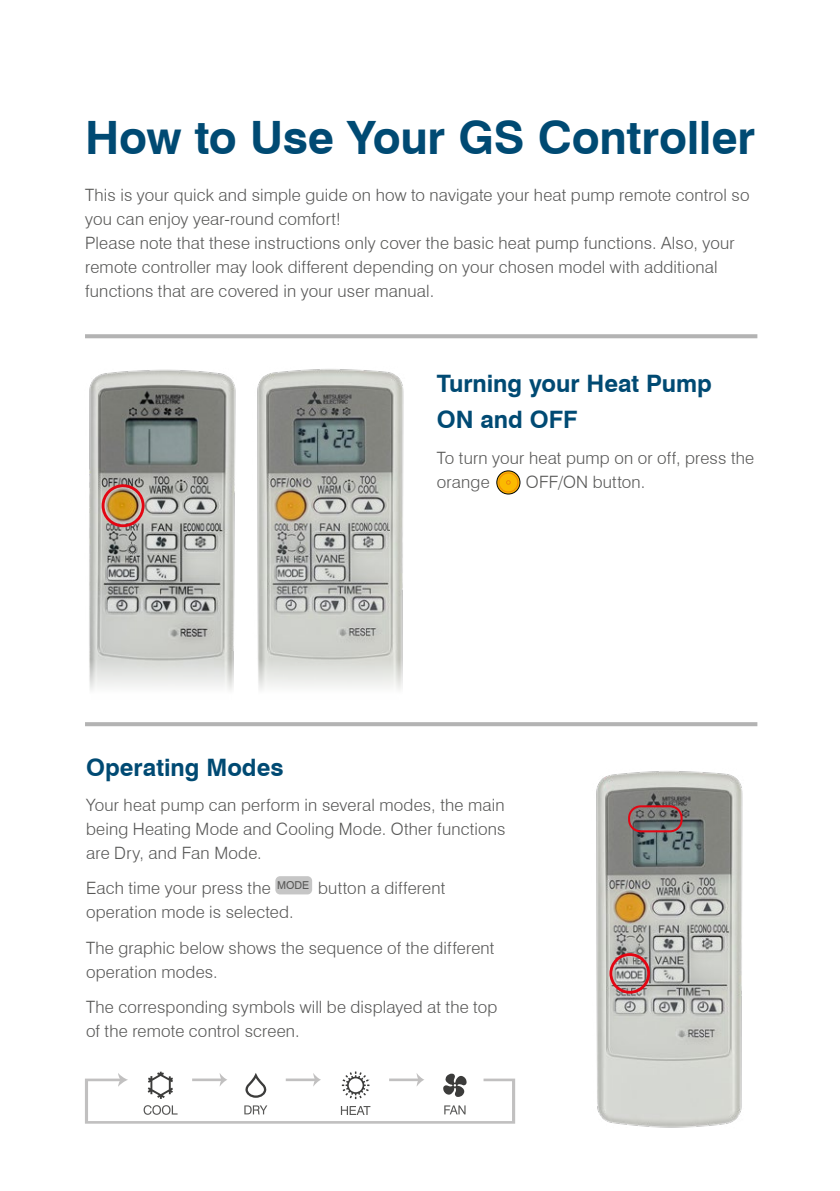
<style>
.page{position:relative;width:840px;height:1191px;background:#fff}
.page>*{position:absolute;margin:0;border:0;box-sizing:border-box;transform-origin:0 0}
.t1{font:700 46px "Swiss 721 BT";letter-spacing:-.005em;color:#004a73}
.t2{font:700 24px/36px "Swiss 721 BT";color:#004a73}
.t3{font:300 17px/24px "Swiss 721 BT";letter-spacing:.01em;color:#575756}
</style>
<div class="page">
<div style="left:275px;top:876px;width:37px;height:18px;background:#c6c6c6;border-radius:5px"></div>
<hr style="left:85px;top:722px;width:672px;height:4px;background:#b3b3b3">
<svg style="left:85px;top:334px;width:672px;height:4px;background:#b7b7b7"></svg>
<img style="left:596px;top:771px;width:147px;height:357px">
<div style="left:627px;top:805px;width:55px;height:27px;border:2px solid #e30613;border-radius:12px"></div>
<div style="left:609px;top:953px;width:40px;height:40px;border:3px solid #e30613;border-radius:50%"></div>
<img style="left:257px;top:369px;width:147px;height:321px">
<img style="left:89px;top:369px;width:147px;height:321px">
<div style="left:102px;top:484px;width:42px;height:43px;border:3px solid #e30613;border-radius:50%"></div>
<svg style="left:85px;top:1071px;width:430px;height:52px"></svg>
<svg style="left:496px;top:471px;width:23px;height:23px"></svg>
<div style="left:496px;top:470px;width:24px;height:24px;border:1px solid #000;border-radius:50%"></div>
<div style="left:498px;top:472px;width:20px;height:20px;border:1px solid #f18a0b;border-radius:50%"></div>
<svg style="left:506px;top:480px;width:4px;height:5px"></svg>
<h1 class="t1" style="left:85px;top:106px;width:671px">How to Use Your GS Controller</h1>
<p class="t3" style="left:85px;top:183px;width:665px">This is your quick and simple guide on how to navigate your heat pump remote control so you can enjoy year-round comfort!<br>Please note that these instructions only cover the basic heat pump functions. Also, your remote controller may look different depending on your chosen model with additional functions that are covered in your user manual.</p>
<h2 class="t2" style="left:436px;top:365px;width:276px">Turning your Heat Pump<br>ON and OFF</h2>
<p class="t3" style="left:436px;top:445px;width:319px">To turn your heat pump on or off, press the orange</p>
<p class="t3" style="left:525px;top:469px;width:121px">OFF/ON button.</p>
<h2 class="t2" style="left:86px;top:748px;width:199px">Operating Modes</h2>
<p class="t3" style="left:86px;top:793px;width:421px;text-align:justify">Your heat pump can perform in several modes, the main being Heating Mode and Cooling Mode. Other functions are Dry, and Fan Mode.</p>
<p class="t3" style="left:86px;top:876px;width:360px">Each time your press the <sup>MODE</sup> button a different operation mode is selected.</p>
<p class="t3" style="left:86px;top:935px;width:409px">The graphic below shows the sequence of the different operation modes.</p>
<p class="t3" style="left:86px;top:995px;width:412px">The corresponding symbols will be displayed at the top of the remote control screen.</p>
</div>
